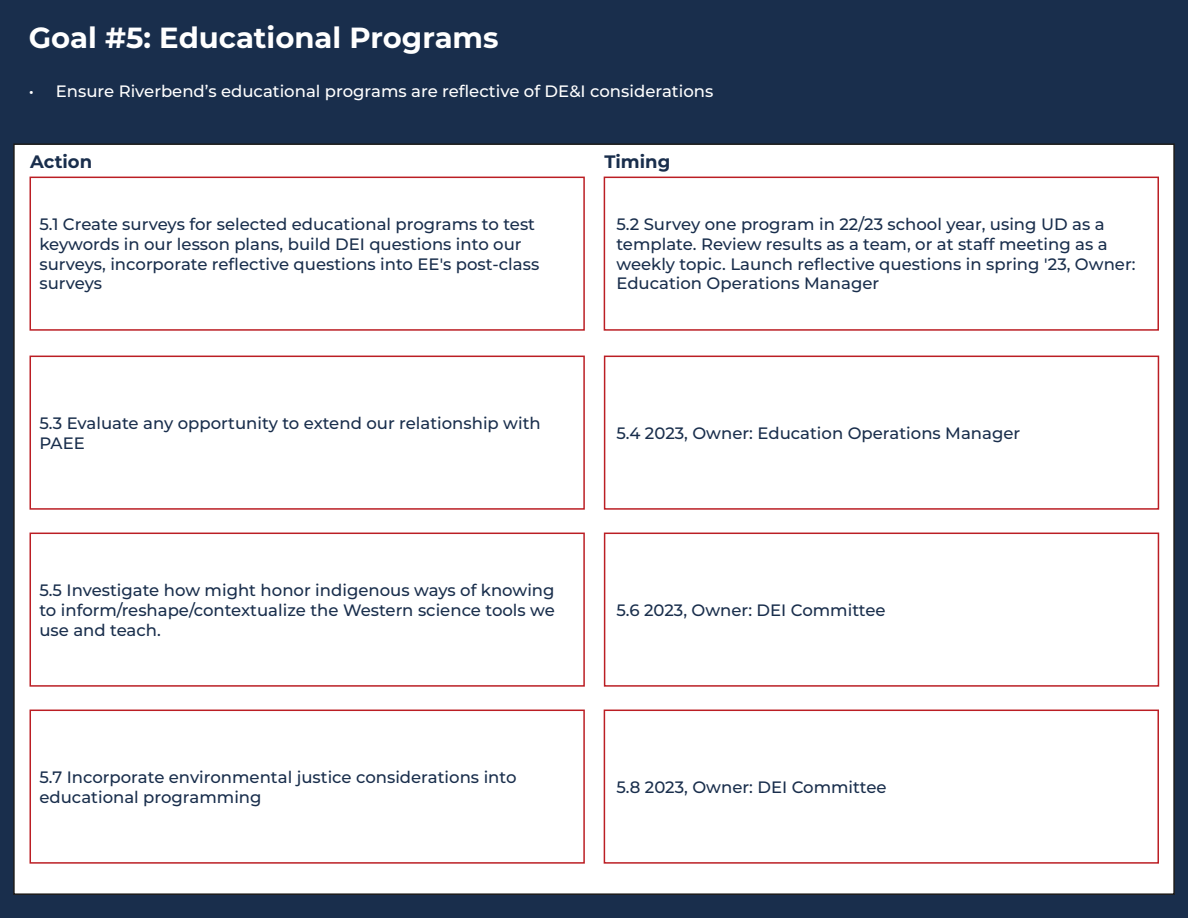
<style>
.page{position:relative;width:1188px;height:918px;background:#192e4c}
.page>*{position:absolute;margin:0;border:0;box-sizing:border-box;transform-origin:0 0}
.t1{font:700 29.1px "Montserrat";color:#fff}
.t2{font:700 18px "Montserrat";color:#192e4c}
.t3{font:500 16.5px/19.8px "Montserrat";color:#192e4c}
.t4{font:500 16.5px "Montserrat";color:#fff}
</style>
<div class="page">
<div style="left:13px;top:143px;width:1162px;height:752px;background:#fff;border:2px solid #1c1b1a"></div>
<div style="left:30px;top:177px;width:555px;height:154px;border:2px solid #bb1e24"></div>
<div style="left:30px;top:356px;width:555px;height:154px;border:2px solid #bb1e24"></div>
<div style="left:30px;top:533px;width:555px;height:154px;border:2px solid #bb1e24"></div>
<div style="left:30px;top:710px;width:555px;height:154px;border:2px solid #bb1e24"></div>
<div style="left:604px;top:177px;width:555px;height:154px;border:2px solid #bb1e24"></div>
<div style="left:604px;top:356px;width:555px;height:154px;border:2px solid #bb1e24"></div>
<div style="left:604px;top:533px;width:555px;height:154px;border:2px solid #bb1e24"></div>
<div style="left:604px;top:710px;width:555px;height:154px;border:2px solid #bb1e24"></div>
<h1 class="t1" style="left:29px;top:17px;width:471px">Goal #5: Educational Programs</h1>
<p class="t4" style="left:29px;top:80px;width:686px">• Ensure Riverbend’s educational programs are reflective of DE&amp;I considerations</p>
<p class="t2" style="left:30px;top:149px;width:63px">Action</p>
<p class="t2" style="left:605px;top:149px;width:67px">Timing</p>
<p class="t3" style="left:39px;top:214px;width:501px">5.1 Create surveys for selected educational programs to test keywords in our lesson plans, build DEI questions into our surveys, incorporate reflective questions into EE's post-class surveys</p>
<p class="t3" style="left:39px;top:412px;width:503px">5.3 Evaluate any opportunity to extend our relationship with<br>PAEE</p>
<p class="t3" style="left:39px;top:580px;width:517px;text-align:justify">5.5 Investigate how might honor indigenous ways of knowing to inform/reshape/contextualize the Western science tools we use and teach.</p>
<p class="t3" style="left:39px;top:766px;width:479px">5.7 Incorporate environmental justice considerations into educational programming</p>
<p class="t3" style="left:616px;top:214px;width:521px">5.2 Survey one program in 22/23 school year, using UD as a template. Review results as a team, or at staff meeting as a weekly topic. Launch reflective questions in spring '23, Owner:<br>Education Operations Manager</p>
<p class="t3" style="left:616px;top:422px;width:405px">5.4 2023, Owner: Education Operations Manager</p>
<p class="t3" style="left:616px;top:599px;width:271px">5.6 2023, Owner: DEI Committee</p>
<p class="t3" style="left:616px;top:776px;width:272px">5.8 2023, Owner: DEI Committee</p>
</div>
